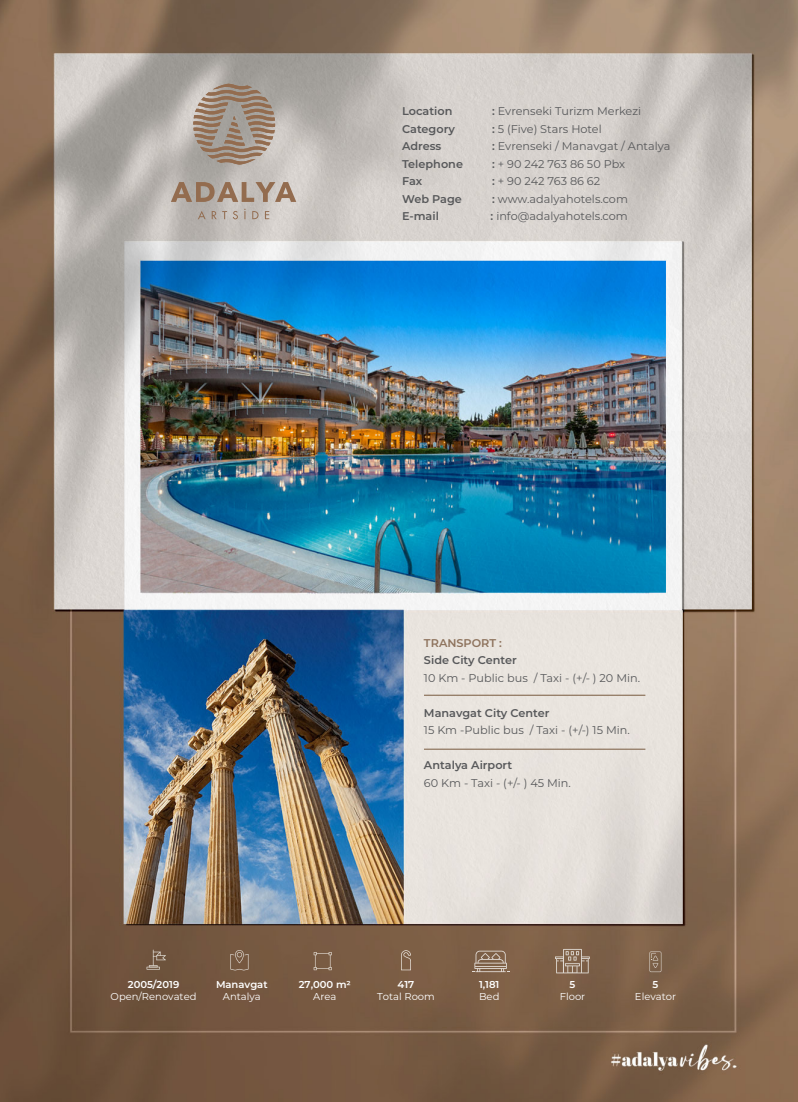
<style>
.page{position:relative;width:798px;height:1102px;background:#fff}
.page>*{position:absolute;margin:0;border:0;box-sizing:border-box;transform-origin:0 0}
.t1{font:11.25px "Montserrat";color:#57585a}
.t2{font:600 11.25px "Montserrat";color:#57585a}
.t3{font:600 11.25px "Montserrat";color:#8e735d}
.t4{font:10px "Montserrat";color:#fff}
.t5{font:600 10px "Montserrat";color:#fff}
.s1{font-weight:600}
</style>
<div class="page">
<img style="left:0;top:0;width:797px;height:1102px">
<svg style="left:401px;top:950px;width:10px;height:20px"></svg>
<svg style="left:230px;top:950px;width:18px;height:20px"></svg>
<svg style="left:313px;top:952px;width:18px;height:18px"></svg>
<hr style="left:146px;top:967px;width:14px;height:3px;background:#e1dcd4">
<svg style="left:147px;top:950px;width:19px;height:19px"></svg>
<svg style="left:649px;top:951px;width:12px;height:21px"></svg>
<svg style="left:472px;top:951px;width:37px;height:21px"></svg>
<svg style="left:554px;top:949px;width:35px;height:24px"></svg>
<hr style="left:424px;top:695px;width:221px;height:1px;background:#8f765f">
<hr style="left:424px;top:749px;width:221px;height:1px;background:#8f765f">
<svg style="left:198px;top:211px;width:7px;height:8px"></svg>
<svg style="left:212px;top:211px;width:15px;height:8px"></svg>
<svg style="left:233px;top:211px;width:5px;height:8px"></svg>
<svg style="left:252px;top:211px;width:6px;height:8px"></svg>
<svg style="left:265px;top:211px;width:4px;height:8px"></svg>
<svg style="left:171px;top:182px;width:125px;height:20px"></svg>
<svg style="left:193px;top:84px;width:82px;height:81px"></svg>
<p class="t2" style="left:402px;top:103px;width:52px">Location</p>
<p class="t1" style="left:492px;top:103px;width:150px"><span class="s1">:</span> Evrenseki Turizm Merkezi</p>
<p class="t2" style="left:402px;top:121px;width:54px">Category</p>
<p class="t1" style="left:492px;top:121px;width:111px"><span class="s1">:</span> 5 (Five) Stars Hotel</p>
<p class="t2" style="left:402px;top:138px;width:41px">Adress</p>
<p class="t1" style="left:492px;top:138px;width:180px"><span class="s1">:</span> Evrenseki / Manavgat / Antalya</p>
<p class="t2" style="left:402px;top:156px;width:62px">Telephone</p>
<p class="t1" style="left:492px;top:156px;width:134px"><span class="s1">:</span> + 90 242 763 86 50 Pbx</p>
<p class="t2" style="left:402px;top:173px;width:22px">Fax</p>
<p class="t1" style="left:492px;top:173px;width:109px"><span class="s1">:</span> + 90 242 763 86 62</p>
<p class="t2" style="left:402px;top:191px;width:61px">Web Page</p>
<p class="t1" style="left:492px;top:191px;width:137px"><span class="s1">:</span> www.adalyahotels.com</p>
<p class="t2" style="left:402px;top:208px;width:38px">E-mail</p>
<p class="t1" style="left:490px;top:208px;width:139px"><span class="s1">:</span> info@adalyahotels.com</p>
<p class="t3" style="left:424px;top:635px;width:79px">TRANSPORT :</p>
<p class="t2" style="left:424px;top:652px;width:94px">Side City Center</p>
<p class="t1" style="left:424px;top:670px;width:217px">10 Km - Public bus / Taxi - (+/- ) 20 Min.</p>
<p class="t2" style="left:424px;top:705px;width:127px">Manavgat City Center</p>
<p class="t1" style="left:424px;top:723px;width:207px">15 Km -Public bus / Taxi - (+/-) 15 Min.</p>
<p class="t2" style="left:424px;top:757px;width:90px">Antalya Airport</p>
<p class="t1" style="left:424px;top:775px;width:148px">60 Km - Taxi - (+/- ) 45 Min.</p>
<p class="t5" style="left:128px;top:977px;width:53px">2005/2019</p>
<p class="t4" style="left:111px;top:989px;width:87px">Open/Renovated</p>
<p class="t5" style="left:216px;top:977px;width:53px">Manavgat</p>
<p class="t4" style="left:223px;top:989px;width:39px">Antalya</p>
<p class="t5" style="left:299px;top:977px;width:54px">27,000 m2</p>
<p class="t4" style="left:313px;top:989px;width:25px">Area</p>
<p class="t5" style="left:397px;top:977px;width:18px">417</p>
<p class="t4" style="left:377px;top:989px;width:59px">Total Room</p>
<p class="t5" style="left:479px;top:977px;width:22px">1,181</p>
<p class="t4" style="left:479px;top:989px;width:22px">Bed</p>
<p class="t5" style="left:569px;top:977px;width:7px">5</p>
<p class="t4" style="left:559px;top:989px;width:27px">Floor</p>
<p class="t5" style="left:652px;top:977px;width:7px">5</p>
<p class="t4" style="left:634px;top:989px;width:43px">Elevator</p>
</div>
